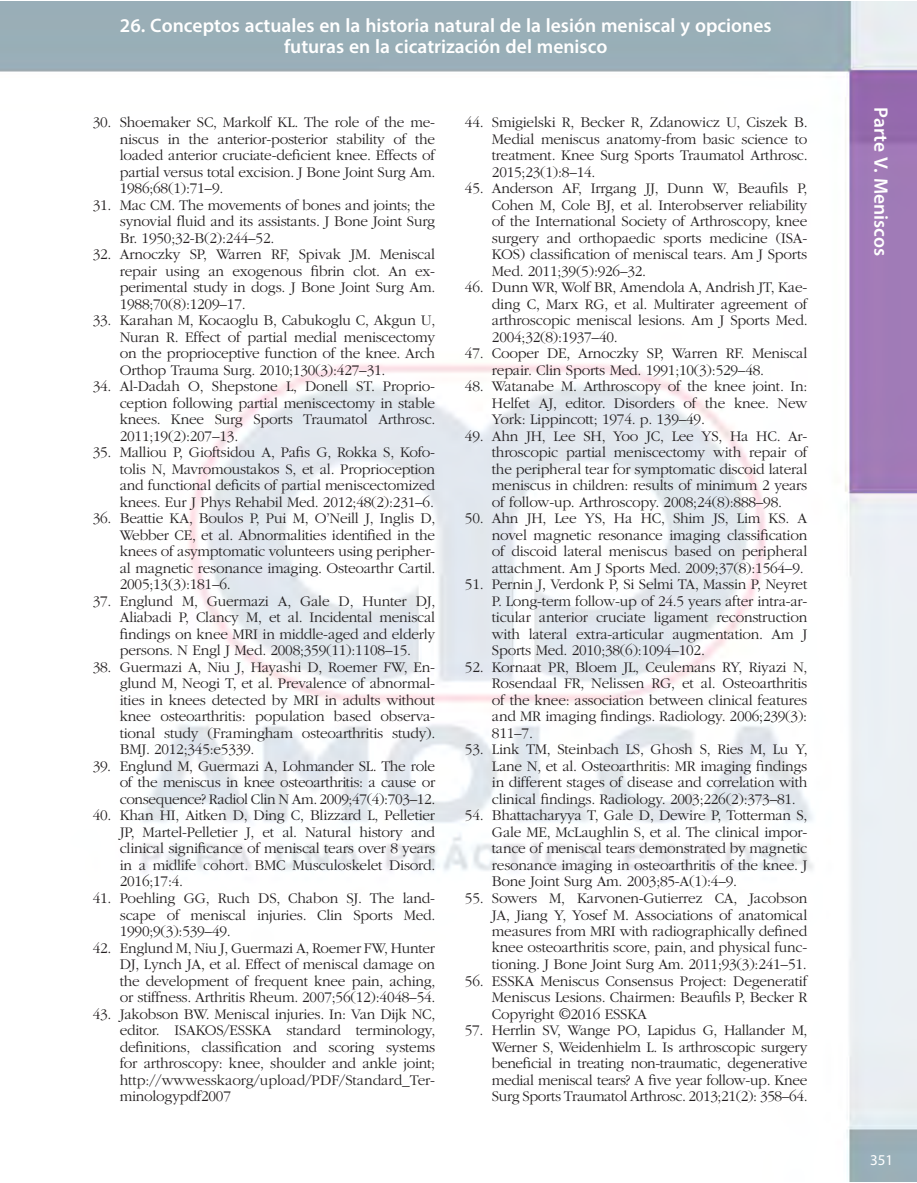
<style>
.page{position:relative;width:917px;height:1183px;background:#fff}
.page>*{position:absolute;margin:0;border:0;box-sizing:border-box;transform-origin:0 0}
.t1{font:600 19.5px/21px "Myriad Pro";color:#fff;text-align:center}
.t2{font:300 15.3px/16.5px "ITC Garamond Std";letter-spacing:-.015em;color:#231f20;text-align:justify}
.t3{font:15px "Myriad Pro";color:#fff}
</style>
<div class="page">
<img style="left:0;top:1px;width:917px;height:1181px">
<p class="t1" style="left:120px;top:14px;width:653px">26. Conceptos actuales en la historia natural de la lesión meniscal y opciones futuras en la cicatrización del menisco</p>
<p class="t2" style="left:120px;top:115px;width:317px;text-indent:-27px">30. Shoemaker SC, Markolf KL. The role of the me&shy;niscus in the anterior-posterior stability of the loaded anterior cruciate-deficient knee. Effects of partial versus total excision. J Bone Joint Surg Am.<br>1986;68(1):71–9.</p>
<p class="t2" style="left:120px;top:197px;width:317px;text-indent:-27px">31. Mac CM. The movements of bones and joints; the synovial fluid and its assistants. J Bone Joint Surg Br. 1950;32-B(2):244–52.</p>
<p class="t2" style="left:120px;top:247px;width:317px;text-indent:-27px">32. Arnoczky SP, Warren RF, Spivak JM. Meniscal repair using an exogenous fibrin clot. An ex&shy;perimental study in dogs. J Bone Joint Surg Am.<br>1988;70(8):1209–17.</p>
<p class="t2" style="left:120px;top:313px;width:317px;text-indent:-27px">33. Karahan M, Kocaoglu B, Cabukoglu C, Akgun U, Nuran R. Effect of partial medial meniscectomy on the proprioceptive function of the knee. Arch Orthop Trauma Surg. 2010;130(3):427–31.</p>
<p class="t2" style="left:120px;top:379px;width:317px;text-indent:-27px">34. Al-Dadah O, Shepstone L, Donell ST. Proprio&shy;ception following partial meniscectomy in stable knees. Knee Surg Sports Traumatol Arthrosc.<br>2011;19(2):207–13.</p>
<p class="t2" style="left:120px;top:445px;width:317px;text-indent:-27px">35. Malliou P, Gioftsidou A, Pafis G, Rokka S, Kofo&shy;tolis N, Mavromoustakos S, et al. Proprioception and functional deficits of partial meniscectomized knees. Eur J Phys Rehabil Med. 2012;48(2):231–6.</p>
<p class="t2" style="left:120px;top:511px;width:317px;text-indent:-27px">36. Beattie KA, Boulos P, Pui M, O’Neill J, Inglis D, Webber CE, et al. Abnormalities identified in the knees of asymptomatic volunteers using peripher&shy;al magnetic resonance imaging. Osteoarthr Cartil.<br>2005;13(3):181–6.</p>
<p class="t2" style="left:120px;top:593px;width:317px;text-indent:-27px">37. Englund M, Guermazi A, Gale D, Hunter DJ, Aliabadi P, Clancy M, et al. Incidental meniscal findings on knee MRI in middle-aged and elderly persons. N Engl J Med. 2008;359(11):1108–15.</p>
<p class="t2" style="left:120px;top:659px;width:317px;text-indent:-27px">38. Guermazi A, Niu J, Hayashi D, Roemer FW, En&shy;glund M, Neogi T, et al. Prevalence of abnormal&shy;ities in knees detected by MRI in adults without knee osteoarthritis: population based observa&shy;tional study (Framingham osteoarthritis study).<br>BMJ. 2012;345:e5339.</p>
<p class="t2" style="left:120px;top:758px;width:317px;text-indent:-27px">39. Englund M, Guermazi A, Lohmander SL. The role of the meniscus in knee osteoarthritis: a cause or consequence? Radiol Clin N Am. 2009;47(4):703–12.</p>
<p class="t2" style="left:120px;top:808px;width:317px;text-indent:-27px">40. Khan HI, Aitken D, Ding C, Blizzard L, Pelletier JP, Martel-Pelletier J, et al. Natural history and clinical significance of meniscal tears over 8 years in a midlife cohort. BMC Musculoskelet Disord.<br>2016;17:4.</p>
<p class="t2" style="left:120px;top:890px;width:317px;text-indent:-27px">41. Poehling GG, Ruch DS, Chabon SJ. The land&shy;scape of meniscal injuries. Clin Sports Med.<br>1990;9(3):539–49.</p>
<p class="t2" style="left:120px;top:940px;width:317px;text-indent:-27px">42. Englund M, Niu J, Guermazi A, Roemer FW, Hunter DJ, Lynch JA, et al. Effect of meniscal damage on the development of frequent knee pain, aching, or stiffness. Arthritis Rheum. 2007;56(12):4048–54.</p>
<p class="t2" style="left:120px;top:1006px;width:317px;text-indent:-27px">43. Jakobson BW. Meniscal injuries. In: Van Dijk NC, editor. ISAKOS/ESSKA standard terminology, definitions, classification and scoring systems for arthroscopy: knee, shoulder and ankle joint; http://wwwesskaorg/upload/PDF/Standard_Ter&shy;minologypdf2007</p>
<p class="t2" style="left:492px;top:115px;width:317px;text-indent:-27px">44. Smigielski R, Becker R, Zdanowicz U, Ciszek B.<br>Medial meniscus anatomy-from basic science to treatment. Knee Surg Sports Traumatol Arthrosc.<br>2015;23(1):8–14.</p>
<p class="t2" style="left:492px;top:181px;width:317px;text-indent:-27px">45. Anderson AF, Irrgang JJ, Dunn W, Beaufils P, Cohen M, Cole BJ, et al. Interobserver reliability of the International Society of Arthroscopy, knee surgery and orthopaedic sports medicine (ISA-KOS) classification of meniscal tears. Am J Sports Med. 2011;39(5):926–32.</p>
<p class="t2" style="left:492px;top:280px;width:317px;text-indent:-27px">46. Dunn WR, Wolf BR, Amendola A, Andrish JT, Kae&shy;ding C, Marx RG, et al. Multirater agreement of arthroscopic meniscal lesions. Am J Sports Med.<br>2004;32(8):1937–40.</p>
<p class="t2" style="left:492px;top:346px;width:317px;text-indent:-27px">47. Cooper DE, Arnoczky SP, Warren RF. Meniscal repair. Clin Sports Med. 1991;10(3):529–48.</p>
<p class="t2" style="left:492px;top:379px;width:317px;text-indent:-27px">48. Watanabe M. Arthroscopy of the knee joint. In:<br>Helfet AJ, editor. Disorders of the knee. New York: Lippincott; 1974. p. 139–49.</p>
<p class="t2" style="left:492px;top:428px;width:317px;text-indent:-27px">49. Ahn JH, Lee SH, Yoo JC, Lee YS, Ha HC. Ar&shy;throscopic partial meniscectomy with repair of the peripheral tear for symptomatic discoid lateral meniscus in children: results of minimum 2 years of follow-up. Arthroscopy. 2008;24(8):888–98.</p>
<p class="t2" style="left:492px;top:511px;width:317px;text-indent:-27px">50. Ahn JH, Lee YS, Ha HC, Shim JS, Lim KS. A novel magnetic resonance imaging classification of discoid lateral meniscus based on peripheral attachment. Am J Sports Med. 2009;37(8):1564–9.</p>
<p class="t2" style="left:492px;top:577px;width:317px;text-indent:-27px">51. Pernin J, Verdonk P, Si Selmi TA, Massin P, Neyret P. Long-term follow-up of 24.5 years after intra-ar&shy;ticular anterior cruciate ligament reconstruction with lateral extra-articular augmentation. Am J Sports Med. 2010;38(6):1094–102.</p>
<p class="t2" style="left:492px;top:659px;width:317px;text-indent:-27px">52. Kornaat PR, Bloem JL, Ceulemans RY, Riyazi N, Rosendaal FR, Nelissen RG, et al. Osteoarthritis of the knee: association between clinical features and MR imaging findings. Radiology. 2006;239(3):<br>811–7.</p>
<p class="t2" style="left:492px;top:742px;width:317px;text-indent:-27px">53. Link TM, Steinbach LS, Ghosh S, Ries M, Lu Y, Lane N, et al. Osteoarthritis: MR imaging findings in different stages of disease and correlation with clinical findings. Radiology. 2003;226(2):373–81.</p>
<p class="t2" style="left:492px;top:808px;width:317px;text-indent:-27px">54. Bhattacharyya T, Gale D, Dewire P, Totterman S, Gale ME, McLaughlin S, et al. The clinical impor&shy;tance of meniscal tears demonstrated by magnetic resonance imaging in osteoarthritis of the knee. J Bone Joint Surg Am. 2003;85-A(1):4–9.</p>
<p class="t2" style="left:492px;top:890px;width:317px;text-indent:-27px">55. Sowers M, Karvonen-Gutierrez CA, Jacobson JA, Jiang Y, Yosef M. Associations of anatomical measures from MRI with radiographically defined knee osteoarthritis score, pain, and physical func&shy;tioning. J Bone Joint Surg Am. 2011;93(3):241–51.</p>
<p class="t2" style="left:492px;top:973px;width:317px;text-indent:-27px">56. ESSKA Meniscus Consensus Project: Degeneratif Meniscus Lesions. Chairmen: Beaufils P, Becker R Copyright ©2016 ESSKA</p>
<p class="t2" style="left:492px;top:1022px;width:317px;text-indent:-27px">57. Herrlin SV, Wange PO, Lapidus G, Hallander M, Werner S, Weidenhielm L. Is arthroscopic surgery beneficial in treating non-traumatic, degenerative medial meniscal tears? A five year follow-up. Knee Surg Sports Traumatol Arthrosc. 2013;21(2): 358–64.</p>
<p class="t1" style="left:892px;top:107px;width:150px;rotate:90deg">Parte V. Meniscos</p>
<p class="t3" style="left:870px;top:1152px;width:25px">351</p>
</div>
